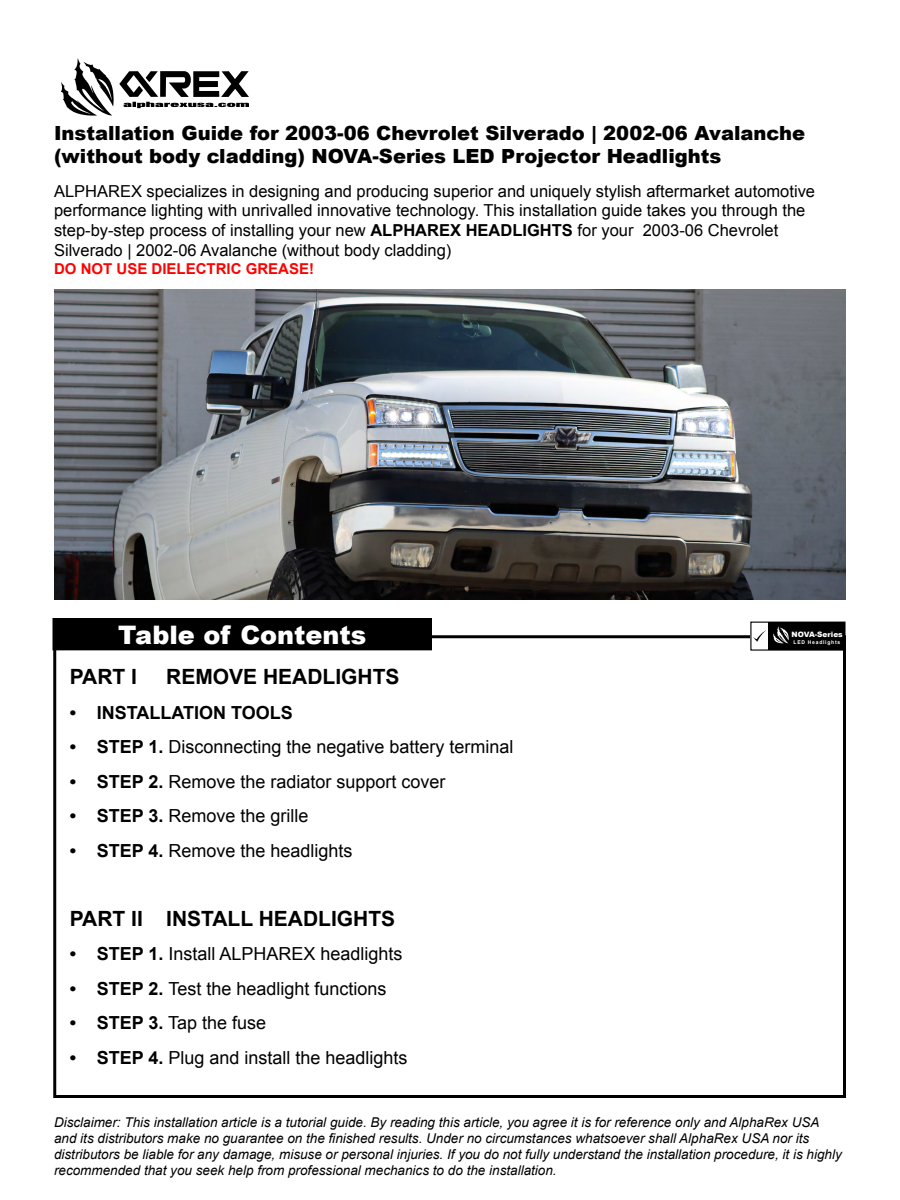
<style>
.page{position:relative;width:900px;height:1200px;background:#fff}
.page>*{position:absolute;margin:0;border:0;box-sizing:border-box;transform-origin:0 0}
.t1{font:900 25.5px "Arial";color:#fff}
.t2{font:700 21px "Arial";color:#000}
.t3{font:900 19.5px/23.4px "Arial";color:#000}
.t4{font:18px "Arial";color:#000}
.t5{font:700 18px "Arial";color:#000}
.t6{font:16.5px/19.8px "Arial";color:#000}
.t7{font:700 15px "Arial";color:#f00}
.t8{font:italic 13.5px/16.2px "Arial";color:#000}
.t9{font:900 7.35px "Arial";color:#fff}
.t10{font:700 5.1px "Arial";letter-spacing:.15em;color:#fff}
.s1{font-weight:700}
</style>
<div class="page">
<svg style="left:61px;top:58px;width:188px;height:58px"></svg>
<div style="left:53px;top:635px;width:793px;height:463px;border:3px solid #000"></div>
<div style="left:53px;top:619px;width:378px;height:31px;background:#000"></div>
<div style="left:52px;top:618px;width:380px;height:32px;border:2px solid #000"></div>
<img style="left:54px;top:290px;width:792px;height:310px">
<div style="left:751px;top:622px;width:94px;height:28px;background:#fff"></div>
<div style="left:768px;top:622px;width:77px;height:28px;background:#000"></div>
<svg style="left:773px;top:626px;width:16px;height:17px"></svg>
<svg style="left:754px;top:631px;width:11px;height:10px"></svg>
<h3 class="t3" style="left:54px;top:121px;width:753px">Installation Guide for 2003-06 Chevrolet Silverado | 2002-06 Avalanche (without body cladding) NOVA-Series LED Projector Headlights</h3>
<p class="t6" style="left:54px;top:181px;width:763px">ALPHAREX specializes in designing and producing superior and uniquely stylish aftermarket automotive performance lighting with unrivalled innovative technology. This installation guide takes you through the step-by-step process of installing your new <span class="s1">ALPHAREX HEADLIGHTS</span> for your 2003-06 Chevrolet Silverado | 2002-06 Avalanche (without body cladding)</p>
<p class="t7" style="left:54px;top:259px;width:262px">DO NOT USE DIELECTRIC GREASE!</p>
<h1 class="t1" style="left:118px;top:617px;width:250px">Table of Contents</h1>
<h2 class="t2" style="left:70px;top:663px;width:69px">PART I</h2>
<h2 class="t2" style="left:166px;top:663px;width:235px">REMOVE HEADLIGHTS</h2>
<h3 class="t5" style="left:70px;top:701px;width:224px">• INSTALLATION TOOLS</h3>
<h3 class="t4" style="left:70px;top:735px;width:445px"><span class="s1">• STEP 1.</span> Disconnecting the negative battery terminal</h3>
<h3 class="t4" style="left:70px;top:770px;width:377px"><span class="s1">• STEP 2.</span> Remove the radiator support cover</h3>
<h3 class="t4" style="left:70px;top:804px;width:240px"><span class="s1">• STEP 3.</span> Remove the grille</h3>
<h3 class="t4" style="left:70px;top:839px;width:284px"><span class="s1">• STEP 4.</span> Remove the headlights</h3>
<h2 class="t2" style="left:70px;top:905px;width:327px">PART II INSTALL HEADLIGHTS</h2>
<h3 class="t4" style="left:70px;top:942px;width:334px"><span class="s1">• STEP 1.</span> Install ALPHAREX headlights</h3>
<h3 class="t4" style="left:70px;top:977px;width:318px"><span class="s1">• STEP 2.</span> Test the headlight functions</h3>
<h3 class="t4" style="left:70px;top:1011px;width:198px"><span class="s1">• STEP 3.</span> Tap the fuse</h3>
<h3 class="t4" style="left:70px;top:1046px;width:339px"><span class="s1">• STEP 4.</span> Plug and install the headlights</h3>
<p class="t9" style="left:792px;top:629px;width:53px">NOVA-Series</p>
<p class="t10" style="left:794px;top:639px;width:48px">LED Headlights</p>
<p class="t8" style="left:54px;top:1114px;width:789px">Disclaimer: This installation article is a tutorial guide. By reading this article, you agree it is for reference only and AlphaRex USA and its distributors make no guarantee on the finished results. Under no circumstances whatsoever shall AlphaRex USA nor its distributors be liable for any damage, misuse or personal injuries. If you do not fully understand the installation procedure, it is highly recommended that you seek help from professional mechanics to do the installation.</p>
</div>
